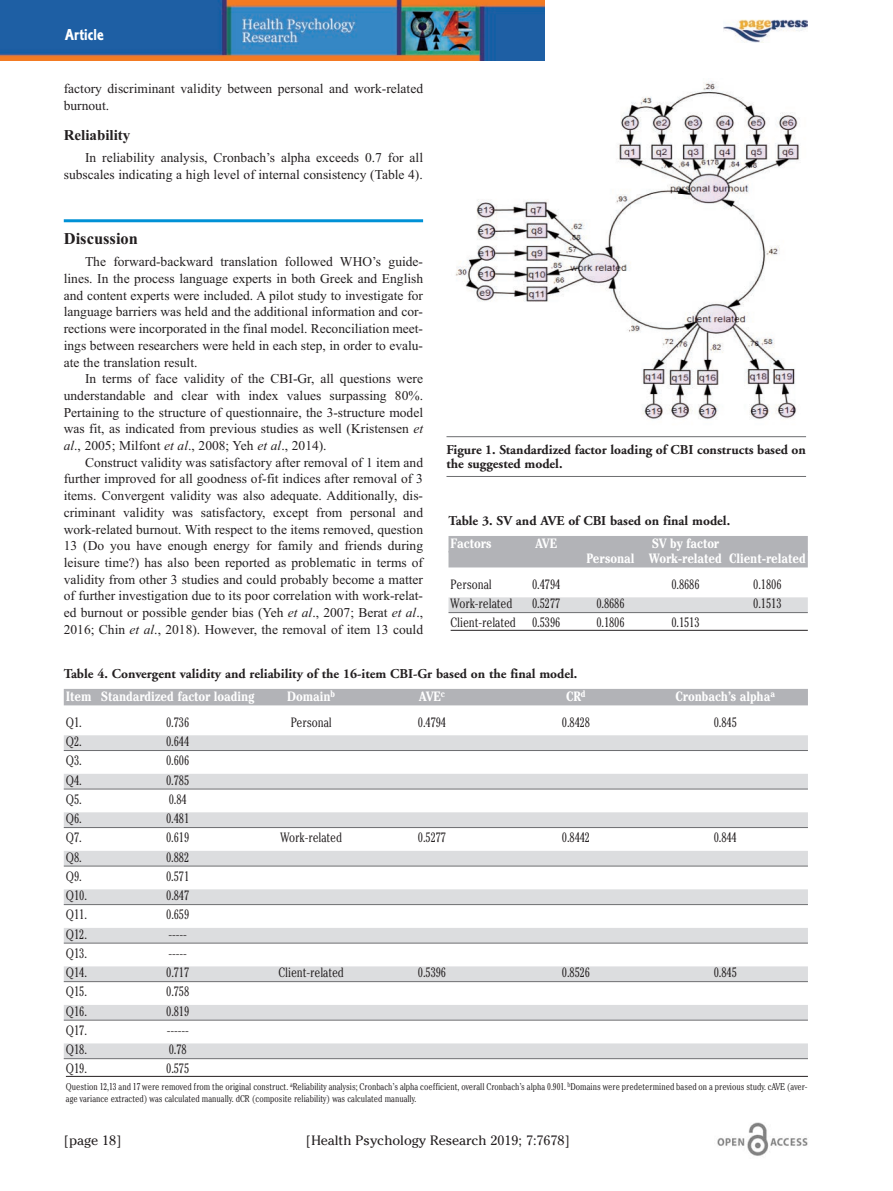
<style>
.page{position:relative;width:893px;height:1191px;background:#fff}
.page>*{position:absolute;margin:0;border:0;box-sizing:border-box;transform-origin:0 0}
.t1{font:700 16.5px "Times New Roman";color:#231f20}
.t2{font:16.5px "Corinthian Bold Condensed Plain";color:#fff}
.t3{font:700 15px "Times New Roman";color:#231f20}
.t4{font:13.5px/16.6px "Times New Roman";color:#231f20;text-align:justify}
.t5{font:300 condensed 13.5px "Cheltenham";letter-spacing:-.01em;color:#231f20}
.t6{font:700 13.5px/13.5px "Adobe Garamond";color:#231f20}
.t7{font:700 condensed 13.5px/15px "Cheltenham";letter-spacing:-.01em;color:#fff}
.t8{font:13.5px "Cheltenham";color:#231f20}
.t9{font:300 condensed 9.75px/12px "Cheltenham";color:#231f20}
.s1{font-style:italic}
</style>
<div class="page">
<img style="left:0;top:0;width:544px;height:61px">
<hr style="left:64px;top:219px;width:359px;height:3px;background:#0091d6">
<img style="left:717px;top:1123px;width:91px;height:33px">
<img style="left:723px;top:19px;width:84px;height:24px">
<hr style="left:446px;top:436px;width:360px;height:1px;background:#6c6d70">
<hr style="left:446px;top:476px;width:360px;height:1px;background:#6c6d70">
<img style="left:455px;top:81px;width:344px;height:339px">
<div style="left:448px;top:536px;width:360px;height:16px;background:#b2b3b7"></div>
<div style="left:448px;top:551px;width:360px;height:16px;background:#b2b3b7"></div>
<div style="left:448px;top:597px;width:360px;height:15px;background:#dcdddf"></div>
<hr style="left:448px;top:612px;width:360px;height:1px;background:#6c6d70">
<hr style="left:451px;top:630px;width:357px;height:1px;background:#231f20">
<div style="left:64px;top:689px;width:744px;height:16px;background:#b2b3b7"></div>
<div style="left:64px;top:735px;width:744px;height:15px;background:#dcdddf"></div>
<hr style="left:64px;top:750px;width:744px;height:1px;background:#6c6d70">
<div style="left:64px;top:774px;width:744px;height:15px;background:#dcdddf"></div>
<hr style="left:64px;top:788px;width:744px;height:1px;background:#6c6d70">
<div style="left:64px;top:812px;width:744px;height:15px;background:#dcdddf"></div>
<hr style="left:64px;top:827px;width:744px;height:1px;background:#6c6d70">
<div style="left:64px;top:851px;width:744px;height:15px;background:#dcdddf"></div>
<hr style="left:64px;top:866px;width:744px;height:1px;background:#6c6d70">
<div style="left:64px;top:889px;width:744px;height:15px;background:#dcdddf"></div>
<hr style="left:64px;top:904px;width:744px;height:1px;background:#6c6d70">
<div style="left:64px;top:928px;width:744px;height:15px;background:#dcdddf"></div>
<hr style="left:64px;top:943px;width:744px;height:1px;background:#6c6d70">
<div style="left:64px;top:966px;width:744px;height:15px;background:#dcdddf"></div>
<hr style="left:64px;top:981px;width:744px;height:1px;background:#6c6d70">
<div style="left:64px;top:1005px;width:744px;height:15px;background:#dcdddf"></div>
<hr style="left:64px;top:1020px;width:744px;height:1px;background:#6c6d70">
<div style="left:64px;top:1043px;width:744px;height:15px;background:#dcdddf"></div>
<hr style="left:64px;top:1058px;width:744px;height:1px;background:#6c6d70">
<hr style="left:66px;top:1076px;width:742px;height:1px;background:#231f20">
<p class="t2" style="left:65px;top:29px;width:40px">Article</p>
<p class="t4" style="left:64px;top:80px;width:361px">factory discriminant validity between personal and work-related burnout.</p>
<p class="t3" style="left:64px;top:126px;width:68px">Reliability</p>
<p class="t4" style="left:64px;top:149px;width:361px;text-align:right">In reliability analysis, Cronbach’s alpha exceeds 0.7 for all subscales indicating a high level of internal consistency (Table 4).</p>
<p class="t1" style="left:64px;top:228px;width:76px">Discussion</p>
<p class="t4" style="left:64px;top:253px;width:361px;text-indent:21px">The forward-backward translation followed WHO’s guide&shy;lines. In the process language experts in both Greek and English and content experts were included. A pilot study to investigate for language barriers was held and the additional information and cor&shy;rections were incorporated in the final model. Reconciliation meet&shy;ings between researchers were held in each step, in order to evalu&shy;ate the translation result.</p>
<p class="t4" style="left:64px;top:370px;width:361px;text-indent:21px">In terms of face validity of the CBI-Gr, all questions were understandable and clear with index values surpassing 80%.<br>Pertaining to the structure of questionnaire, the 3-structure model was fit, as indicated from previous studies as well (Kristensen <span class="s1">et al</span>., 2005; Milfont <span class="s1">et al</span>., 2008; Yeh <span class="s1">et al</span>., 2014).</p>
<p class="t4" style="left:64px;top:454px;width:361px;text-indent:21px">Construct validity was satisfactory after removal of 1 item and further improved for all goodness of-fit indices after removal of 3 items. Convergent validity was also adequate. Additionally, dis&shy;criminant validity was satisfactory, except from personal and work-related burnout. With respect to the items removed, question 13 (Do you have enough energy for family and friends during leisure time?) has also been reported as problematic in terms of validity from other 3 studies and could probably become a matter of further investigation due to its poor correlation with work-relat&shy;ed burnout or possible gender bias (Yeh <span class="s1">et al</span>., 2007; Berat <span class="s1">et al</span>., 2016; Chin <span class="s1">et al</span>., 2018). However, the removal of item 13 could</p>
<p class="t6" style="left:446px;top:444px;width:361px">Figure 1. Standardized factor loading of CBI constructs based on the suggested model.</p>
<p class="t6" style="left:448px;top:515px;width:283px">Table 3. SV and AVE of CBI based on final model.</p>
<p class="t7" style="left:451px;top:537px;width:43px">Factors</p>
<p class="t7" style="left:535px;top:537px;width:23px">AVE</p>
<p class="t7" style="left:586px;top:537px;width:221px;text-indent:65px">SV by factor<br>Personal Work-related Client-related</p>
<p class="t5" style="left:451px;top:579px;width:43px">Personal</p>
<p class="t5" style="left:532px;top:579px;width:30px">0.4794</p>
<p class="t5" style="left:671px;top:579px;width:30px">0.8686</p>
<p class="t5" style="left:753px;top:579px;width:30px">0.1806</p>
<p class="t5" style="left:451px;top:598px;width:63px">Work-related</p>
<p class="t5" style="left:532px;top:598px;width:30px">0.5277</p>
<p class="t5" style="left:596px;top:598px;width:30px">0.8686</p>
<p class="t5" style="left:753px;top:598px;width:30px">0.1513</p>
<p class="t5" style="left:451px;top:618px;width:111px">Client-related 0.5396</p>
<p class="t5" style="left:596px;top:618px;width:30px">0.1806</p>
<p class="t5" style="left:671px;top:618px;width:30px">0.1513</p>
<p class="t6" style="left:64px;top:668px;width:515px">Table 4. Convergent validity and reliability of the 16-item CBI-Gr based on the final model.</p>
<p class="t7" style="left:66px;top:690px;width:190px">Item Standardized factor loading</p>
<p class="t7" style="left:287px;top:690px;width:49px">Domain<sup>b</sup></p>
<p class="t7" style="left:419px;top:690px;width:27px">AVE<sup>c</sup></p>
<p class="t7" style="left:566px;top:690px;width:21px">CR<sup>d</sup></p>
<p class="t7" style="left:676px;top:690px;width:101px">Cronbach’s alpha<sup>a</sup></p>
<p class="t5" style="left:66px;top:717px;width:17px">Q1.</p>
<p class="t5" style="left:166px;top:717px;width:25px">0.736</p>
<p class="t5" style="left:291px;top:717px;width:43px">Personal</p>
<p class="t5" style="left:418px;top:717px;width:30px">0.4794</p>
<p class="t5" style="left:562px;top:717px;width:30px">0.8428</p>
<p class="t5" style="left:714px;top:717px;width:25px">0.845</p>
<p class="t5" style="left:66px;top:736px;width:17px">Q2.</p>
<p class="t5" style="left:166px;top:736px;width:25px">0.644</p>
<p class="t5" style="left:66px;top:756px;width:17px">Q3.</p>
<p class="t5" style="left:166px;top:756px;width:25px">0.606</p>
<p class="t5" style="left:66px;top:775px;width:17px">Q4.</p>
<p class="t5" style="left:166px;top:775px;width:25px">0.785</p>
<p class="t5" style="left:66px;top:794px;width:17px">Q5.</p>
<p class="t5" style="left:169px;top:794px;width:20px">0.84</p>
<p class="t5" style="left:66px;top:813px;width:17px">Q6.</p>
<p class="t5" style="left:166px;top:813px;width:25px">0.481</p>
<p class="t5" style="left:66px;top:833px;width:17px">Q7.</p>
<p class="t5" style="left:166px;top:833px;width:25px">0.619</p>
<p class="t5" style="left:280px;top:833px;width:63px">Work-related</p>
<p class="t5" style="left:418px;top:833px;width:30px">0.5277</p>
<p class="t5" style="left:562px;top:833px;width:30px">0.8442</p>
<p class="t5" style="left:714px;top:833px;width:25px">0.844</p>
<p class="t5" style="left:66px;top:852px;width:17px">Q8.</p>
<p class="t5" style="left:166px;top:852px;width:25px">0.882</p>
<p class="t5" style="left:66px;top:871px;width:17px">Q9.</p>
<p class="t5" style="left:166px;top:871px;width:25px">0.571</p>
<p class="t5" style="left:66px;top:890px;width:23px">Q10.</p>
<p class="t5" style="left:166px;top:890px;width:25px">0.847</p>
<p class="t5" style="left:66px;top:910px;width:23px">Q11.</p>
<p class="t5" style="left:166px;top:910px;width:25px">0.659</p>
<p class="t5" style="left:66px;top:929px;width:23px">Q12.</p>
<p class="t5" style="left:169px;top:929px;width:20px">-----</p>
<p class="t5" style="left:66px;top:948px;width:23px">Q13.</p>
<p class="t5" style="left:169px;top:948px;width:20px">-----</p>
<p class="t5" style="left:66px;top:967px;width:23px">Q14.</p>
<p class="t5" style="left:166px;top:967px;width:25px">0.717</p>
<p class="t5" style="left:279px;top:967px;width:67px">Client-related</p>
<p class="t5" style="left:418px;top:967px;width:30px">0.5396</p>
<p class="t5" style="left:562px;top:967px;width:30px">0.8526</p>
<p class="t5" style="left:714px;top:967px;width:25px">0.845</p>
<p class="t5" style="left:66px;top:987px;width:23px">Q15.</p>
<p class="t5" style="left:166px;top:987px;width:25px">0.758</p>
<p class="t5" style="left:66px;top:1006px;width:23px">Q16.</p>
<p class="t5" style="left:166px;top:1006px;width:25px">0.819</p>
<p class="t5" style="left:66px;top:1025px;width:23px">Q17.</p>
<p class="t5" style="left:167px;top:1025px;width:23px">------</p>
<p class="t5" style="left:66px;top:1044px;width:23px">Q18.</p>
<p class="t5" style="left:169px;top:1044px;width:20px">0.78</p>
<p class="t5" style="left:66px;top:1064px;width:23px">Q19.</p>
<p class="t5" style="left:166px;top:1064px;width:25px">0.575</p>
<p class="t9" style="left:66px;top:1081px;width:743px">Question 12,13 and 17 were removed from the original construct. <sup>a</sup>Reliability analysis; Cronbach’s alpha coefficient, overall Cronbach’s alpha 0.901. <sup>b</sup>Domains were predetermined based on a previous study. cAVE (aver&shy;age variance extracted) was calculated manually. dCR (composite reliability) was calculated manually.</p>
<p class="t8" style="left:64px;top:1132px;width:59px">[page 18]</p>
<p class="t8" style="left:306px;top:1132px;width:266px">[Health Psychology Research 2019; 7:7678]</p>
</div>
